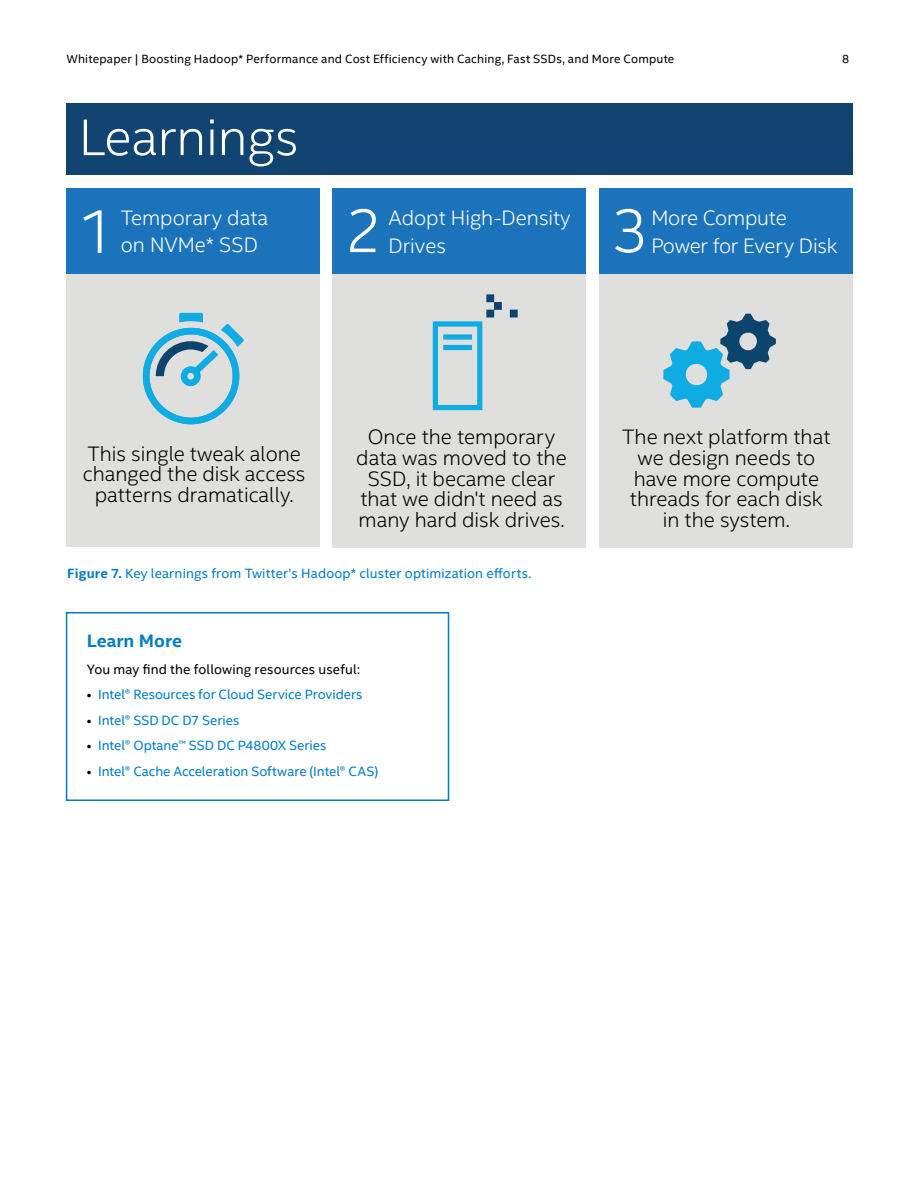
<style>
.page{position:relative;width:918px;height:1188px;background:#fff}
.page>*{position:absolute;margin:0;border:0;box-sizing:border-box;transform-origin:0 0}
.t1{font:300 62.85px "Intel Clear";color:#fff}
.t2{font:300 51.45px "Intel Clear";color:#fff}
.t3{font:300 21px/21px "Intel Clear";color:#000;text-align:center}
.t4{font:300 21px/27.3px "Intel Clear";color:#fff}
.t5{font:700 18px "Intel Clear";letter-spacing:.005em;color:#007dc5}
.t6{font:13.5px "Intel Clear";color:#007dc5}
.t7{font:13.5px "Intel Clear";letter-spacing:.01em;color:#000}
.t8{font:12px "Intel Clear";letter-spacing:.015em;color:#000}
.s1{font-weight:700}
.s2{color:#000}
</style>
<div class="page">
<div style="left:66px;top:274px;width:254px;height:273px;background:#dfdfde"></div>
<svg style="left:143px;top:313px;width:101px;height:111px"></svg>
<div style="left:599px;top:274px;width:253px;height:274px;background:#dfdfde"></div>
<div style="left:333px;top:274px;width:253px;height:274px;background:#dfdfde"></div>
<div style="left:510px;top:310px;width:8px;height:7px;background:#0b446d"></div>
<svg style="left:433px;top:294px;width:69px;height:116px"></svg>
<svg style="left:663px;top:314px;width:113px;height:94px"></svg>
<div style="left:599px;top:188px;width:253px;height:86px;background:#1b74bb"></div>
<div style="left:333px;top:188px;width:253px;height:86px;background:#1b74bb"></div>
<div style="left:66px;top:188px;width:254px;height:86px;background:#1b74bb"></div>
<div style="left:66px;top:104px;width:786px;height:71px;background:#124472"></div>
<div style="left:66px;top:612px;width:383px;height:189px;border:2px solid #007dc5"></div>
<p class="t8" style="left:66px;top:51px;width:610px">Whitepaper | Boosting Hadoop* Performance and Cost Efficiency with Caching, Fast SSDs, and More Compute</p>
<p class="t8" style="left:842px;top:51px;width:9px">8</p>
<h2 class="t2" style="left:79px;top:102px;width:221px">Learnings</h2>
<h1 class="t1" style="left:77px;top:188px;width:39px">1</h1>
<p class="t4" style="left:121px;top:203px;width:149px">Temporary data on NVMe* SSD</p>
<h1 class="t1" style="left:611px;top:187px;width:39px">3</h1>
<p class="t4" style="left:651px;top:204px;width:137px">More Compute</p>
<h1 class="t1" style="left:345px;top:187px;width:39px">2</h1>
<p class="t4" style="left:388px;top:204px;width:184px">Adopt High-Density<br>Drives</p>
<p class="t4" style="left:651px;top:231px;width:188px">Power for Every Disk</p>
<p class="t3" style="left:83px;top:442px;width:224px">This single tweak alone changed the disk access patterns dramatically.</p>
<p class="t3" style="left:356px;top:425px;width:212px">Once the temporary data was moved to the<br>SSD, it became clear that we didn't need as many hard disk drives.</p>
<p class="t6" style="left:67px;top:564px;width:466px"><span class="s1">Figure 7.</span> Key learnings from Twitter’s Hadoop* cluster optimization efforts.</p>
<p class="t5" style="left:87px;top:628px;width:97px">Learn More</p>
<p class="t7" style="left:87px;top:660px;width:275px">You may find the following resources useful:</p>
<p class="t6" style="left:87px;top:685px;width:277px"><span class="s2">•</span> Intel® Resources for Cloud Service Providers</p>
<p class="t6" style="left:87px;top:711px;width:154px"><span class="s2">•</span> Intel® SSD DC D7 Series</p>
<p class="t6" style="left:87px;top:736px;width:241px"><span class="s2">•</span> Intel® Optane™ SSD DC P4800X Series</p>
<p class="t6" style="left:87px;top:762px;width:293px"><span class="s2">•</span> Intel® Cache Acceleration Software (Intel® CAS)</p>
<p class="t3" style="left:622px;top:425px;width:210px">The next platform that we design needs to have more compute threads for each disk in the system.</p>
</div>
